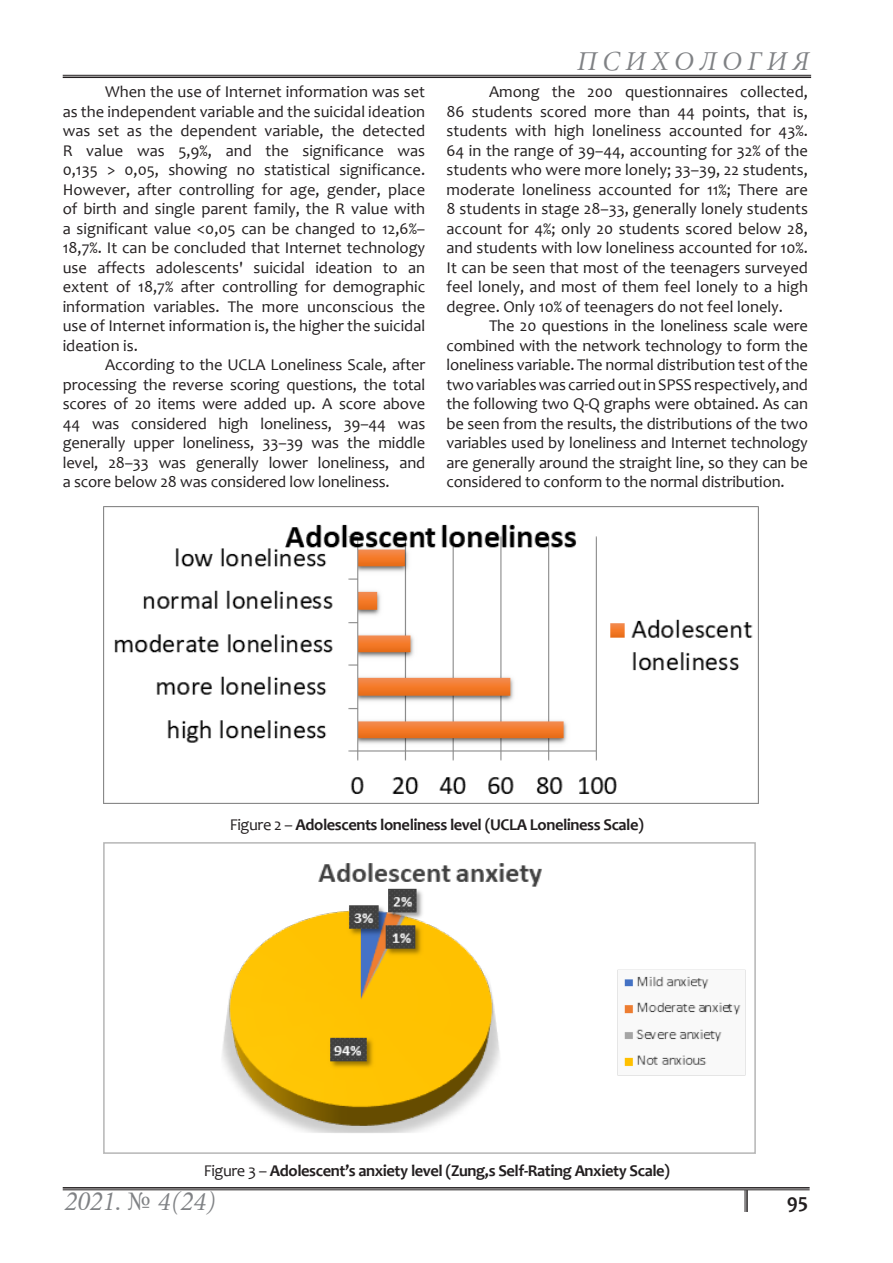
<style>
.page{position:relative;width:893px;height:1263px;background:#fff}
.page>*{position:absolute;margin:0;border:0;box-sizing:border-box;transform-origin:0 0}
.t1{font:italic 27px "Minion Cyr";color:#808285}
.t2{font:700 21px "Candara";color:#231f20}
.ОсновнойТекст{font:16.5px/19.5px "Candara";letter-spacing:-.005em;color:#231f20;text-align:justify}
.ОсновнойТекст-2{font:700 16.5px "Candara";letter-spacing:-.025em;color:#231f20}
.s1{font-weight:400}
.s2{font-style:normal}
</style>
<div class="page">
<hr style="left:63px;top:1187px;width:747px;height:1px;background:#231f20">
<hr style="left:63px;top:1189px;width:747px;height:1px;background:#231f20">
<hr style="left:746px;top:1190px;width:2px;height:22px;background:#231f20">
<svg style="left:745px;top:1190px;width:1px;height:22px"></svg>
<hr style="left:63px;top:75px;width:748px;height:1px;background:#231f20">
<hr style="left:63px;top:77px;width:748px;height:1px;background:#231f20">
<img style="left:104px;top:507px;width:655px;height:296px">
<img style="left:104px;top:842px;width:651px;height:312px">
<p class="ОсновнойТекст" style="left:63px;top:82px;width:364px;text-indent:43px">When the use of Internet information was set as the independent variable and the suicidal ideation was set as the dependent variable, the detected R value was 5,9%, and the significance was 0,135 &gt; 0,05, showing no statistical significance.<br>However, after controlling for age, gender, place of birth and single parent family, the R value with a significant value &lt;0,05 can be changed to 12,6%– 18,7%. It can be concluded that Internet technology use affects adolescents' suicidal ideation to an extent of 18,7% after controlling for demographic information variables. The more unconscious the use of Internet information is, the higher the suicidal ideation is.</p>
<p class="ОсновнойТекст" style="left:63px;top:355px;width:364px;text-indent:43px">According to the UCLA Loneliness Scale, after processing the reverse scoring questions, the total scores of 20 items were added up. A score above 44 was considered high loneliness, 39–44 was generally upper loneliness, 33–39 was the middle level, 28–33 was generally lower loneliness, and a score below 28 was considered low loneliness.</p>
<h1 class="t1" style="left:576px;top:48px;width:233px">П С И Х О Л О Г И Я</h1>
<p class="ОсновнойТекст" style="left:446px;top:82px;width:363px;text-indent:43px">Among the 200 questionnaires collected, 86 students scored more than 44 points, that is, students with high loneliness accounted for 43%.<br>64 in the range of 39–44, accounting for 32% of the students who were more lonely; 33–39, 22 students, moderate loneliness accounted for 11%; There are 8 students in stage 28–33, generally lonely students account for 4%; only 20 students scored below 28, and students with low loneliness accounted for 10%.<br>It can be seen that most of the teenagers surveyed feel lonely, and most of them feel lonely to a high degree. Only 10% of teenagers do not feel lonely.</p>
<p class="ОсновнойТекст" style="left:446px;top:316px;width:363px;text-indent:43px">The 20 questions in the loneliness scale were combined with the network technology to form the loneliness variable. The normal distribution test of the two variables was carried out in SPSS respectively, and the following two Q-Q graphs were obtained. As can be seen from the results, the distributions of the two variables used by loneliness and Internet technology are generally around the straight line, so they can be considered to conform to the normal distribution.</p>
<p class="ОсновнойТекст-2" style="left:230px;top:814px;width:416px"><span class="s1">Figure 2 –</span> Adolescents loneliness level (UCLA Loneliness Scale)</p>
<p class="ОсновнойТекст-2" style="left:204px;top:1160px;width:468px"><span class="s1">Figure 3 –</span> Adolescent’s anxiety level (Zung,s Self-Rating Anxiety Scale)</p>
<h1 class="t1" style="left:64px;top:1189px;width:153px">2021. <span class="s2">№</span> 4(24)</h1>
<p class="t2" style="left:787px;top:1187px;width:23px">95</p>
</div>
